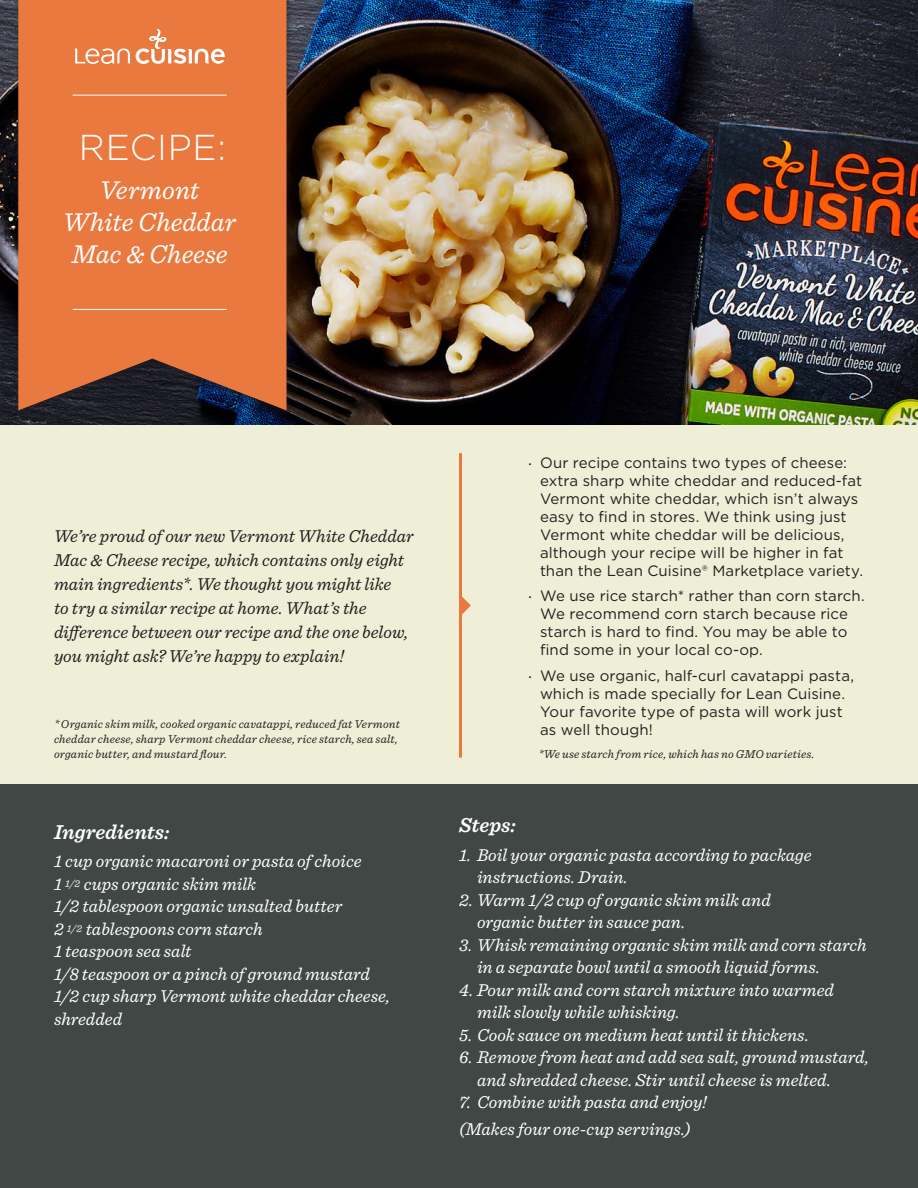
<style>
.page{position:relative;width:918px;height:1188px;background:#fff}
.page>*{position:absolute;margin:0;border:0;box-sizing:border-box;transform-origin:0 0}
.t1{font:300 36px "Gotham";letter-spacing:.025em;color:#fff}
.t2{font:italic 27px "Sentinel";letter-spacing:.005em;color:#fff}
.t3{font:italic 600 21px "Sentinel";color:#fff}
.t4{font:italic 18px/22.5px "Sentinel";color:#fff}
.t5{font:italic 18px/24px "Sentinel";color:#231f20}
.t6{font:15px/18px "Gotham";letter-spacing:.005em;color:#231f20}
.t7{font:italic 12px/15px "Sentinel";letter-spacing:.015em;color:#231f20}
.s1{font-family:"Archer";font-weight:500}
</style>
<div class="page">
<div style="left:0;top:424px;width:918px;height:361px;background:#efefd8"></div>
<img style="left:0;top:0;width:918px;height:425px">
<div style="left:14px;top:0;width:278px;height:419px;background:#231f20;opacity:.45"></div>
<svg style="left:18px;top:0;width:268px;height:410px;background:#db723d"></svg>
<div style="left:0;top:785px;width:918px;height:403px;background:#404745"></div>
<svg style="left:75px;top:29px;width:150px;height:35px;background:#ed9263"></svg>
<hr style="left:73px;top:309px;width:154px;height:1px;background:#fff">
<hr style="left:73px;top:95px;width:154px;height:1px;background:#fff">
<svg style="left:462px;top:596px;width:9px;height:19px"></svg>
<hr style="left:459px;top:453px;width:3px;height:305px;background:#e9793f">
<p class="t1" style="left:79px;top:124px;width:149px">RECIPE:</p>
<p class="t2" style="left:100px;top:169px;width:101px">Vermont</p>
<p class="t2" style="left:63px;top:202px;width:175px">White Cheddar</p>
<p class="t2" style="left:72px;top:234px;width:158px">Mac &amp; Cheese</p>
<p class="t5" style="left:54px;top:523px;width:361px">We’re proud of our new Vermont White Cheddar Mac &amp; Cheese recipe, which contains only eight main ingredients*. We thought you might like<br>to try a similar recipe at home. What’s the difference between our recipe and the one below, you might ask? We’re happy to explain!</p>
<p class="t7" style="left:54px;top:715px;width:347px">* Organic skim milk, cooked organic cavatappi, reduced fat Vermont cheddar cheese, sharp Vermont cheddar cheese, rice starch, sea salt, organic butter, and mustard flour.</p>
<p class="t3" style="left:54px;top:816px;width:117px">Ingredients:</p>
<p class="t4" style="left:54px;top:849px;width:309px">1 cup organic macaroni or pasta of choice</p>
<p class="t4" style="left:54px;top:871px;width:204px">1 <sup>1/2</sup> cups organic skim milk</p>
<p class="t4" style="left:54px;top:894px;width:290px">1/2 tablespoon organic unsalted butter</p>
<p class="t4" style="left:54px;top:916px;width:210px">2 <sup>1/2</sup> tablespoons corn starch</p>
<p class="t4" style="left:54px;top:939px;width:139px">1 teaspoon sea salt</p>
<p class="t4" style="left:54px;top:961px;width:317px">1/8 teaspoon or a pinch of ground mustard</p>
<p class="t4" style="left:54px;top:984px;width:338px">1/2 cup sharp Vermont white cheddar cheese,</p>
<p class="t4" style="left:54px;top:1006px;width:70px">shredded</p>
<p class="t6" style="left:540px;top:453px;width:325px;text-indent:-12px"><span class="s1">·</span> Our recipe contains two types of cheese: extra sharp white cheddar and reduced-fat Vermont white cheddar, which isn’t always easy to find in stores. We think using just Vermont white cheddar will be delicious, although your recipe will be higher in fat than the Lean Cuisine® Marketplace variety.</p>
<p class="t6" style="left:540px;top:586px;width:326px;text-indent:-12px"><span class="s1">·</span> We use rice starch* rather than corn starch.<br>We recommend corn starch because rice starch is hard to find. You may be able to find some in your local co-op.</p>
<p class="t6" style="left:540px;top:666px;width:316px;text-indent:-12px"><span class="s1">·</span> We use organic, half-curl cavatappi pasta, which is made specially for Lean Cuisine.<br>Your favorite type of pasta will work just as well though!</p>
<p class="t7" style="left:539px;top:745px;width:277px">*We use starch from rice, which has no GMO varieties.</p>
<p class="t3" style="left:459px;top:809px;width:58px">Steps:</p>
<p class="t4" style="left:477px;top:842px;width:336px;text-indent:-18px">1. Boil your organic pasta according to package instructions. Drain.</p>
<p class="t4" style="left:477px;top:887px;width:295px;text-indent:-18px">2. Warm 1/2 cup of organic skim milk and organic butter in sauce pan.</p>
<p class="t4" style="left:477px;top:932px;width:391px;text-indent:-18px">3. Whisk remaining organic skim milk and corn starch in a separate bowl until a smooth liquid forms.</p>
<p class="t4" style="left:477px;top:977px;width:358px;text-indent:-18px">4. Pour milk and corn starch mixture into warmed milk slowly while whisking.</p>
<p class="t4" style="left:459px;top:1022px;width:351px">5. Cook sauce on medium heat until it thickens.</p>
<p class="t4" style="left:477px;top:1045px;width:394px;text-indent:-18px">6. Remove from heat and add sea salt, ground mustard, and shredded cheese. Stir until cheese is melted.</p>
<p class="t4" style="left:459px;top:1090px;width:250px">7. Combine with pasta and enjoy!</p>
<p class="t4" style="left:459px;top:1117px;width:233px">(Makes four one-cup servings.)</p>
</div>
